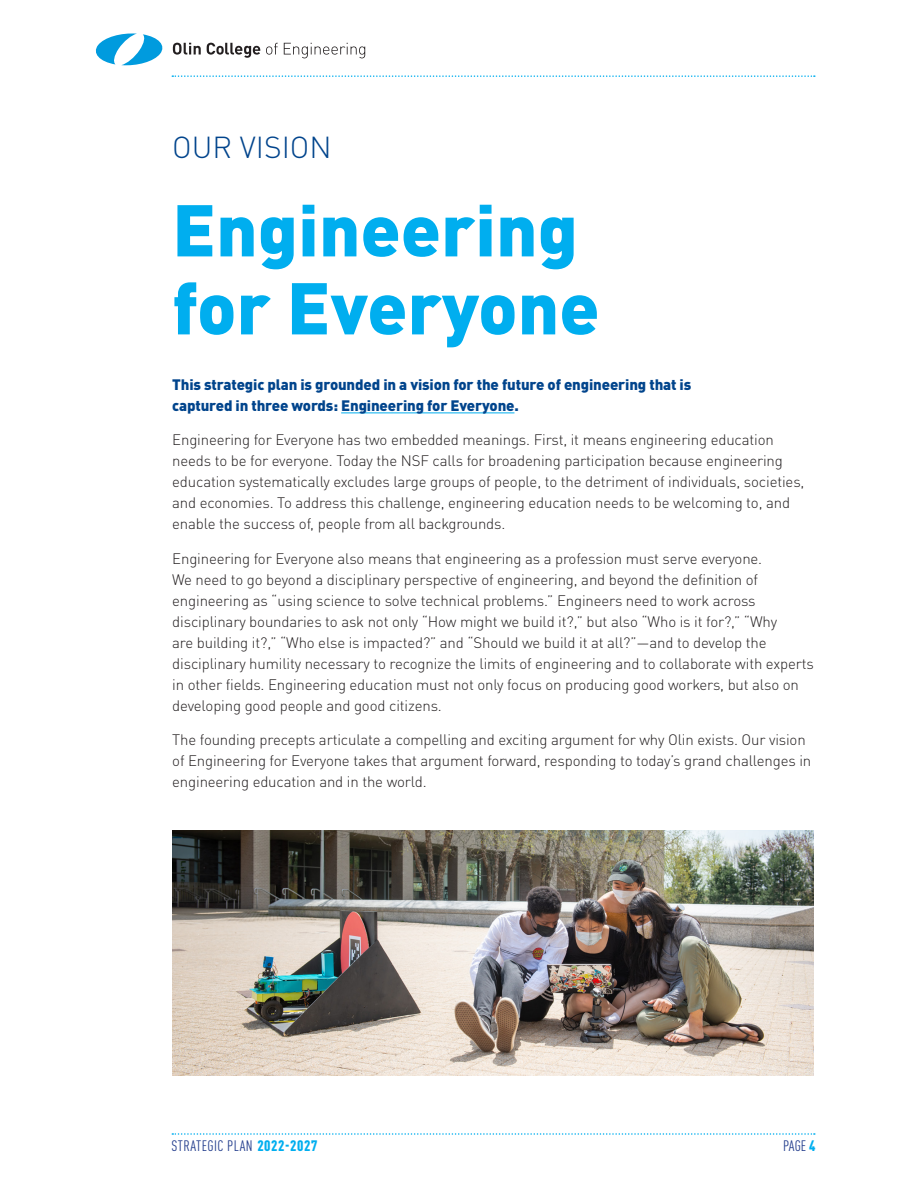
<style>
.page{position:relative;width:918px;height:1188px;background:#fff}
.page>*{position:absolute;margin:0;border:0;box-sizing:border-box;transform-origin:0 0}
.t1{font:900 72px/78px "DINOT";color:#00aeef}
.running_head{font:300 30px "DINOT";color:#01448c}
.Body_1st{font:300 15px/21px "DINOT";letter-spacing:-.01em;color:#231f20}
.Body_1st-2{font:900 15px/21px "DINOT";letter-spacing:-.01em;color:#01448c}
.t2{font:condensed 15px "DINOT";letter-spacing:.03em;color:#253f8e}
.s1{font-weight:900;color:#00aeef}
</style>
<div class="page">
<svg style="left:173px;top:43px;width:192px;height:15px"></svg>
<svg style="left:95px;top:33px;width:68px;height:33px"></svg>
<svg style="left:172px;top:1133px;width:643px;height:2px"></svg>
<svg style="left:172px;top:75px;width:643px;height:2px"></svg>
<hr style="left:341px;top:413px;width:173px;height:1px;background:#00aeef">
<img style="left:172px;top:831px;width:642px;height:244px">
<p class="running_head" style="left:172px;top:129px;width:161px">OUR VISION</p>
<p class="t1" style="left:172px;top:189px;width:429px">Engineering for Everyone</p>
<p class="Body_1st-2" style="left:172px;top:373px;width:521px">This strategic plan is grounded in a vision for the future of engineering that is captured in three words: Engineering for Everyone.</p>
<p class="Body_1st" style="left:172px;top:429px;width:634px">Engineering for Everyone has two embedded meanings. First, it means engineering education needs to be for everyone. Today the NSF calls for broadening participation because engineering education systematically excludes large groups of people, to the detriment of individuals, societies, and economies. To address this challenge, engineering education needs to be welcoming to, and enable the success of, people from all backgrounds.</p>
<p class="Body_1st" style="left:172px;top:548px;width:643px">Engineering for Everyone also means that engineering as a profession must serve everyone.<br>We need to go beyond a disciplinary perspective of engineering, and beyond the definition of engineering as “using science to solve technical problems.” Engineers need to work across disciplinary boundaries to ask not only “How might we build it?,” but also “Who is it for?,” “Why<br>are building it?,” “Who else is impacted?” and “Should we build it at all?”—and to develop the disciplinary humility necessary to recognize the limits of engineering and to collaborate with experts in other fields. Engineering education must not only focus on producing good workers, but also on developing good people and good citizens.</p>
<p class="Body_1st" style="left:172px;top:729px;width:641px">The founding precepts articulate a compelling and exciting argument for why Olin exists. Our vision of Engineering for Everyone takes that argument forward, responding to today’s grand challenges in engineering education and in the world.</p>
<p class="t2" style="left:172px;top:1137px;width:147px">STRATEGIC PLAN <span class="s1">2022-2027</span></p>
<p class="t2" style="left:783px;top:1137px;width:34px">PAGE <span class="s1">4</span></p>
</div>
